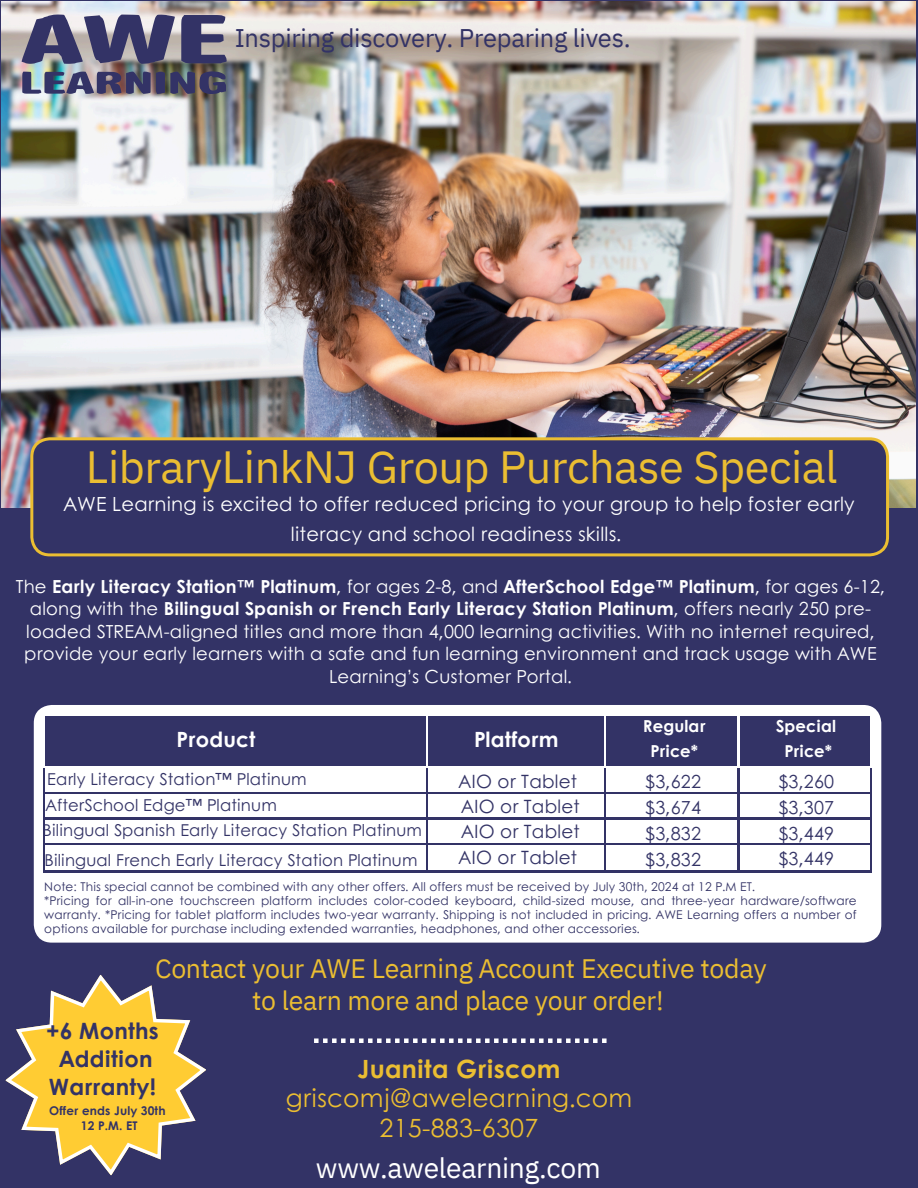
<style>
.page{position:relative;width:918px;height:1188px;background:#336}
.page>*{position:absolute;margin:0;border:0;box-sizing:border-box;transform-origin:0 0}
.t1{font:45px "IBM Plex Sans";letter-spacing:-.01em;color:#ebbe32}
.t2{font:28.2px "IBM Plex Sans";letter-spacing:-.01em;color:#fff}
.t3{font:26.7px/31.8px "IBM Plex Sans";letter-spacing:-.01em;color:#ebbe32;text-align:center}
.t4{font:25.5px "IBM Plex Sans";letter-spacing:-.01em;color:#336}
.t5{font:25.2px/29.4px "Century Gothic";letter-spacing:.01em;color:#ebbe32;text-align:center}
.t6{font:700 22.5px/28.2px "Century Gothic";letter-spacing:.01em;color:#336;text-align:center}
.t7{font:700 21px "Century Gothic";letter-spacing:.01em;color:#fff}
.t8{font:19.5px/29.2px "Century Gothic";letter-spacing:.01em;color:#fff;text-align:center}
.t9{font:19.5px/23px "Century Gothic";color:#336;text-align:center}
.t10{font:18.3px/25.2px "Century Gothic";letter-spacing:.01em;color:#336}
.t11{font:18px/22.5px "Century Gothic";letter-spacing:.01em;color:#fff;text-align:center}
.t12{font:18px "Century Gothic";letter-spacing:.01em;color:#336}
.t13{font:700 16.5px/24.8px "Century Gothic";letter-spacing:.01em;color:#fff;text-align:center}
.t14{font:16.35px "Century Gothic";letter-spacing:.01em;color:#336}
.t15{font:12.15px/14.1px "Century Gothic";letter-spacing:.01em;color:#336;text-align:justify}
.t16{font:700 12px "Century Gothic";letter-spacing:.01em;color:#336}
.s1{font-weight:700}
</style>
<div class="page">
<img style="left:1px;top:1px;width:915px;height:507px">
<svg style="left:22px;top:15px;width:153px;height:49px;background:#6b6988"></svg>
<svg style="left:181px;top:15px;width:46px;height:48px;background:#646284"></svg>
<img style="left:22px;top:71px;width:204px;height:23px">
<div style="left:1px;top:508px;width:916px;height:229px;background:#336"></div>
<div style="left:34px;top:705px;width:847px;height:238px;background:#fff;border-radius:18px"></div>
<div style="left:30px;top:437px;width:859px;height:119px;background:#336"></div>
<div style="left:45px;top:716px;width:825px;height:50px;background:#336"></div>
<hr style="left:43px;top:768px;width:2px;height:24px;background:#336">
<hr style="left:426px;top:768px;width:2px;height:24px;background:#336">
<hr style="left:604px;top:768px;width:2px;height:24px;background:#336">
<hr style="left:870px;top:768px;width:2px;height:24px;background:#336">
<hr style="left:43px;top:792px;width:384px;height:2px;background:#336">
<hr style="left:43px;top:794px;width:2px;height:24px;background:#336">
<hr style="left:427px;top:792px;width:178px;height:2px;background:#336">
<hr style="left:426px;top:794px;width:2px;height:24px;background:#336">
<hr style="left:605px;top:792px;width:134px;height:2px;background:#336">
<hr style="left:604px;top:794px;width:2px;height:24px;background:#336">
<hr style="left:739px;top:792px;width:133px;height:2px;background:#336">
<hr style="left:870px;top:794px;width:2px;height:24px;background:#336">
<hr style="left:43px;top:818px;width:384px;height:1px;background:#336">
<hr style="left:43px;top:819px;width:2px;height:24px;background:#336">
<hr style="left:427px;top:818px;width:178px;height:1px;background:#336">
<hr style="left:426px;top:819px;width:2px;height:24px;background:#336">
<hr style="left:605px;top:818px;width:134px;height:1px;background:#336">
<hr style="left:604px;top:819px;width:2px;height:24px;background:#336">
<hr style="left:739px;top:818px;width:133px;height:1px;background:#336">
<hr style="left:870px;top:819px;width:2px;height:24px;background:#336">
<hr style="left:43px;top:843px;width:384px;height:2px;background:#336">
<hr style="left:43px;top:845px;width:2px;height:26px;background:#336">
<hr style="left:427px;top:843px;width:178px;height:2px;background:#336">
<hr style="left:426px;top:845px;width:2px;height:26px;background:#336">
<hr style="left:605px;top:843px;width:134px;height:2px;background:#336">
<hr style="left:604px;top:845px;width:2px;height:26px;background:#336">
<hr style="left:739px;top:843px;width:133px;height:2px;background:#336">
<svg style="left:738px;top:768px;width:1px;height:103px"></svg>
<hr style="left:870px;top:845px;width:2px;height:26px;background:#336">
<hr style="left:43px;top:871px;width:384px;height:1px;background:#336">
<hr style="left:427px;top:871px;width:178px;height:1px;background:#336">
<hr style="left:605px;top:871px;width:134px;height:1px;background:#336">
<hr style="left:739px;top:871px;width:133px;height:1px;background:#336">
<hr style="left:426px;top:715px;width:2px;height:51px;background:#fff">
<hr style="left:604px;top:715px;width:2px;height:51px;background:#fff">
<hr style="left:738px;top:715px;width:1px;height:51px;background:#fff">
<svg style="left:314px;top:1038px;width:293px;height:5px"></svg>
<svg style="left:5px;top:975px;width:201px;height:201px;background:#ab9055"></svg>
<h5 class="t4" style="left:235px;top:21px;width:398px">Inspiring discovery. Preparing lives.</h5>
<h4 class="t1" style="left:86px;top:437px;width:753px">LibraryLinkNJ Group Purchase Special</h4>
<p class="t8" style="left:63px;top:489px;width:793px">AWE Learning is excited to offer reduced pricing to your group to help foster early literacy and school readiness skills.</p>
<h6 class="t11" style="left:16px;top:574px;width:871px">The <span class="s1">Early Literacy Station™ Platinum</span>, for ages 2-8, and <span class="s1">AfterSchool Edge™ Platinum</span>, for ages 6-12, along with the <span class="s1">Bilingual Spanish or French Early Literacy Station Platinum</span>, offers nearly 250 pre&shy;loaded STREAM-aligned titles and more than 4,000 learning activities. With no internet required, provide your early learners with a safe and fun learning environment and track usage with AWE Learning’s Customer Portal.</h6>
<h5 class="t7" style="left:177px;top:723px;width:80px">Product</h5>
<h5 class="t7" style="left:474px;top:723px;width:86px">Platform</h5>
<p class="t13" style="left:643px;top:713px;width:64px">Regular<br>Price*</p>
<p class="t13" style="left:776px;top:713px;width:62px">Special<br>Price*</p>
<p class="t14" style="left:47px;top:767px;width:261px">Early Literacy Station™ Platinum</p>
<p class="t10" style="left:459px;top:768px;width:123px">AIO or Tablet<br>AIO or Tablet<br>AIO or Tablet<br>AIO or Tablet</p>
<p class="t12" style="left:778px;top:768px;width:57px">$3,260</p>
<h5 class="t12" style="left:645px;top:768px;width:57px">$3,622</h5>
<h5 class="t12" style="left:645px;top:794px;width:57px">$3,674</h5>
<h5 class="t12" style="left:645px;top:820px;width:57px">$3,832</h5>
<h5 class="t12" style="left:645px;top:846px;width:57px">$3,832</h5>
<p class="t14" style="left:45px;top:793px;width:233px">AfterSchool Edge™ Platinum</p>
<h5 class="t12" style="left:778px;top:794px;width:57px">$3,307</h5>
<h5 class="t12" style="left:778px;top:845px;width:57px">$3,449</h5>
<h2 class="t14" style="left:43px;top:818px;width:381px">Bilingual Spanish Early Literacy Station Platinum</h2>
<h4 class="t14" style="left:44px;top:847px;width:375px">Bilingual French Early Literacy Station Platinum</h4>
<h5 class="t12" style="left:778px;top:819px;width:57px">$3,449</h5>
<h6 class="t15" style="left:44px;top:879px;width:712px">Note: This special cannot be combined with any other offers. All offers must be received by July 30th, 2024 at 12 P.M ET.</h6>
<h4 class="t15" style="left:44px;top:893px;width:814px">*Pricing for all-in-one touchscreen platform includes color-coded keyboard, child-sized mouse, and three-year hardware/software warranty. *Pricing for tablet platform includes two-year warranty. Shipping is not included in pricing. AWE Learning offers a number of options available for purchase including extended warranties, headphones, and other accessories.</h4>
<h2 class="t3" style="left:155px;top:952px;width:613px">Contact your AWE Learning Account Executive today to learn more and place your order!</h2>
<p class="t9" style="left:66px;top:1029px;width:118px;rotate:-7deg">Promotional<br>Offer Valid<br>August 15th through</p>
<p class="t6" style="left:46px;top:1016px;width:114px">+6 Months<br>Addition<br>Warranty!</p>
<h5 class="t16" style="left:49px;top:1102px;width:118px">Offer ends July 30th</h5>
<h3 class="t16" style="left:81px;top:1117px;width:58px">12 P.M. ET</h3>
<h5 class="t5" style="left:286px;top:1053px;width:348px"><span class="s1">Juanita Griscom </span>griscomj@awelearning.com<br>215-883-6307</h5>
<h1 class="t2" style="left:316px;top:1149px;width:286px">www.awelearning.com</h1>
</div>
